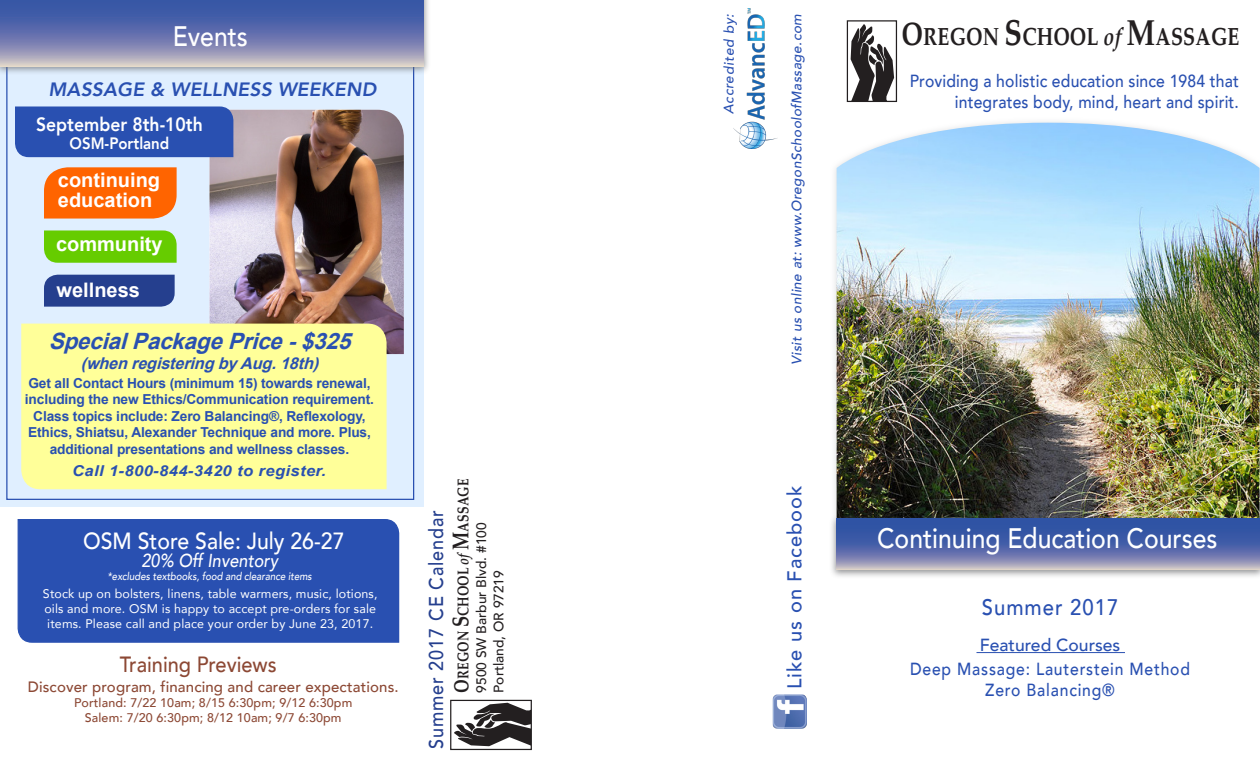
<style>
.page{position:relative;width:1260px;height:765px;background:#fff}
.page>*{position:absolute;margin:0;border:0;box-sizing:border-box;transform-origin:0 0}
.t1{font:500 28.12px "Avenir";color:#fff;scale:.88 1}
.t2{font:700 24.62px "Palatino";letter-spacing:.01em;color:#231f20;scale:.8 1}
.t3{font:500 23.38px "Avenir";color:#fff;scale:.91 1}
.t4{font:italic 700 22.5px "Arial";color:#2950b1}
.t5{font:500 22.5px "Avenir";letter-spacing:.05em;color:#2950b1;scale:.9 1}
.t6{font:500 22px "Avenir";color:#8c4834;scale:.91 1}
.t7{font:700 20px "Arial";color:#fff}
.t8{font:500 20px "Avenir";letter-spacing:.05em;color:#253f8e;scale:.9 1}
.t9{font:500 20px "Avenir";letter-spacing:.05em;color:#2950b1}
.t10{font:italic 800 19.25px "Avenir";letter-spacing:.01em;color:#2950b1}
.t11{font:800 19.25px "Avenir";color:#fff;scale:.91 1}
.t12{font:italic 500 18.75px "Avenir";color:#fff;scale:.88 1}
.t13{font:500 17.5px "Avenir";letter-spacing:.01em;color:#2950b1;scale:.9 1}
.t14{font:500 17.5px "Avenir";letter-spacing:.05em;color:#2950b1;scale:.9 1}
.t15{font:500 17.5px "Avenir";letter-spacing:.01em;color:#2950b1}
.t16{font:800 16.5px "Avenir";color:#fff;scale:.91 1}
.t17{font:italic 700 16.25px "Arial";color:#2950b1}
.t18{font:700 15.62px "Palatino";letter-spacing:.01em;color:#231f20;scale:.8 1}
.t19{font:500 15px "Avenir";letter-spacing:.01em;color:#8c4834}
.t20{font:italic 700 15px "Arial";letter-spacing:.025em;color:#2950b1;scale:1.1 1}
.t21{font:700 13.75px/16.5px "Arial";letter-spacing:-.01em;color:#2950b1;text-align:center}
.t22{font:italic 500 13.75px "Avenir";letter-spacing:.03em;color:#2950b1}
.t23{font:500 13.75px "Avenir";color:#231f20}
.t24{font:12.5px/15px "Avenir";letter-spacing:.01em;color:#fff;text-align:justify}
.t25{font:500 12.5px "Avenir";letter-spacing:.01em;color:#8c4834}
.t26{font:italic 500 11px "Avenir";color:#fff;scale:.88 1}
.s1{font-size:20.38px}
.s2{font-size:22.75px}
.s3{font-style:italic}
.s4{font-size:32.12px}
.s5{font-size:36px}
</style>
<div class="page">
<div style="left:0;top:0;width:424px;height:507px;background:#e0efff"></div>
<img style="left:734px;top:9px;width:43px;height:139px">
<div style="left:846px;top:20px;width:52px;height:83px;background:#fff;border:1px solid #fff"></div>
<div style="left:847px;top:20px;width:50px;height:82px;border:1px solid #231f20"></div>
<svg style="left:851px;top:24px;width:43px;height:77px"></svg>
<div style="left:450px;top:699px;width:83px;height:51px;background:#fff;border:1px solid #fff"></div>
<div style="left:450px;top:700px;width:82px;height:50px;border:1px solid #231f20"></div>
<svg style="left:454px;top:703px;width:77px;height:43px"></svg>
<div style="left:17px;top:519px;width:383px;height:124px;background:#2950b1"></div>
<div style="left:830px;top:117px;width:430px;height:410px;background:#d1d2d4;opacity:.75"></div>
<img style="left:837px;top:123px;width:423px;height:391px">
<div style="left:829px;top:514px;width:431px;height:65px;background:#6c6d70;opacity:.75"></div>
<svg style="left:836px;top:519px;width:424px;height:51px"></svg>
<div style="left:0;top:0;width:431px;height:76px;background:#6c6d70;opacity:.75"></div>
<svg style="left:0;top:0;width:424px;height:66px"></svg>
<hr style="left:977px;top:652px;width:148px;height:1px;background:#2950b1">
<img style="left:773px;top:695px;width:34px;height:34px">
<img style="left:210px;top:110px;width:194px;height:244px">
<div style="left:15px;top:106px;width:218px;height:51px;background:#2950b1"></div>
<svg style="left:44px;top:167px;width:133px;height:52px"></svg>
<div style="left:44px;top:275px;width:131px;height:32px;background:#253f8e"></div>
<div style="left:21px;top:324px;width:366px;height:165px;background:#ff9"></div>
<svg style="left:44px;top:230px;width:133px;height:33px"></svg>
<div style="left:69px;top:456px;width:261px;height:32px;background:#ff9"></div>
<p class="t1" style="left:173px;top:12px;width:87px">Events</p>
<p class="t10" style="left:49px;top:78px;width:329px">MASSAGE &amp; WELLNESS WEEKEND</p>
<p class="t11" style="left:36px;top:109px;width:185px">September 8th-10th</p>
<p class="t16" style="left:70px;top:130px;width:111px">OSM-Portland</p>
<p class="t7" style="left:58px;top:169px;width:104px">continuing</p>
<p class="t7" style="left:58px;top:189px;width:96px">education</p>
<p class="t7" style="left:56px;top:233px;width:108px">community</p>
<p class="t7" style="left:57px;top:279px;width:85px">wellness</p>
<p class="t4" style="left:49px;top:329px;width:310px">SpecialPackagePrice-$325</p>
<p class="t17" style="left:81px;top:354px;width:244px">(when registering by Aug.18th)</p>
<p class="t21" style="left:25px;top:375px;width:351px">Get all Contact Hours (minimum 15) towards renewal, including the new Ethics/Communication requirement.<br>Class topics include: Zero Balancing®, Reflexology, Ethics, Shiatsu, Alexander Technique and more. Plus, additional presentations and wellness classes.</p>
<p class="t20" style="left:72px;top:463px;width:232px">Call 1-800-844-3420 to register.</p>
<p class="t3" style="left:83px;top:520px;width:289px">OSM Store Sale: July 26-27</p>
<p class="t12" style="left:141px;top:550px;width:157px">20% Off Inventory</p>
<p class="t26" style="left:108px;top:569px;width:234px">*excludes textbooks, food and clearance items</p>
<p class="t24" style="left:43px;top:586px;width:336px">Stock up on bolsters, linens, table warmers, music, lotions, oils and more. OSM is happy to accept pre-orders for sale items. Please call and place your order by June 23, 2017.</p>
<p class="t6" style="left:120px;top:646px;width:174px">Training Previews</p>
<p class="t19" style="left:28px;top:673px;width:372px">Discover program, financing and career expectations.</p>
<p class="t25" style="left:74px;top:691px;width:280px">Portland: 7/22 10am; 8/15 6:30pm; 9/12 6:30pm</p>
<p class="t25" style="left:85px;top:706px;width:258px">Salem: 7/20 6:30pm; 8/12 10am; 9/7 6:30pm</p>
<p class="t8" style="left:419px;top:749px;width:267px;rotate:-90deg">Summer 2017 CE Calendar</p>
<p class="t18" style="left:450px;top:693px;width:269px;rotate:-90deg"><span class="s1">O</span>REGON <span class="s2">S</span>CHOOL <span class="s3">of</span><span class="s2">M</span>ASSAGE</p>
<p class="t23" style="left:469px;top:693px;width:172px;rotate:-90deg">9500 SW Barbur Blvd. #100</p>
<p class="t23" style="left:487px;top:693px;width:124px;rotate:-90deg">Portland, OR 97219</p>
<p class="t22" style="left:721px;top:114px;width:102px;rotate:-90deg">Accredited by:</p>
<p class="t22" style="left:789px;top:365px;width:352px;rotate:-90deg">Visit us online at: www.OregonSchoolofMassage.com</p>
<p class="t9" style="left:777px;top:689px;width:205px;rotate:-90deg">Like us on Facebook</p>
<p class="t2" style="left:901px;top:15px;width:424px"><span class="s4">O</span>REGON <span class="s5">S</span>CHOOL <span class="s3">of</span> <span class="s5">M</span>ASSAGE</p>
<p class="t13" style="left:910px;top:65px;width:367px">Providing a holistic education since 1984 that</p>
<p class="t13" style="left:955px;top:86px;width:317px">integrates body, mind, heart and spirit.</p>
<p class="t1" style="left:877px;top:514px;width:388px">Continuing Education Courses</p>
<p class="t5" style="left:982px;top:588px;width:153px">Summer 2017</p>
<p class="t15" style="left:980px;top:630px;width:142px">Featured Courses</p>
<p class="t14" style="left:910px;top:653px;width:313px">Deep Massage: Lauterstein Method</p>
<p class="t14" style="left:985px;top:674px;width:145px">Zero Balancing®</p>
</div>
